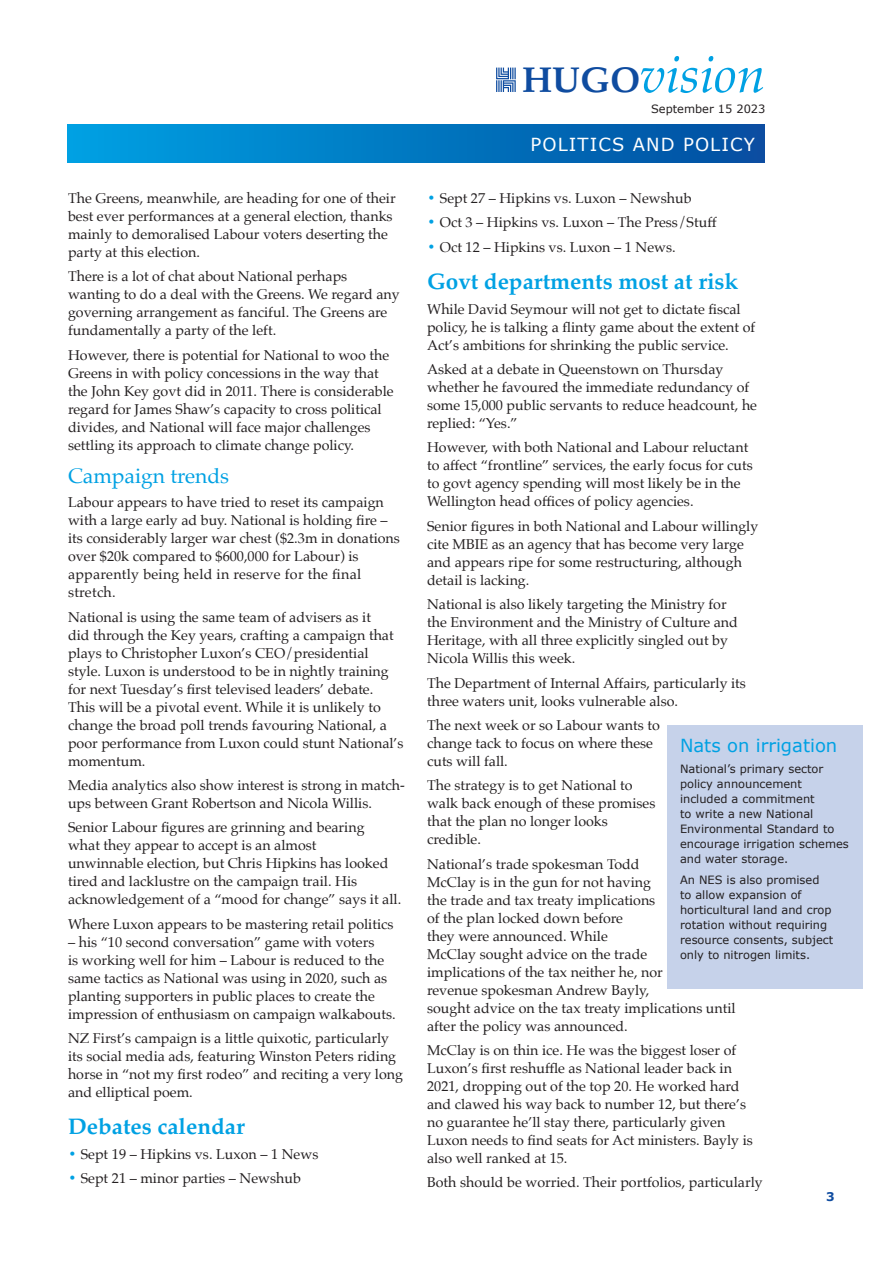
<style>
.page{position:relative;width:893px;height:1263px;background:#fff}
.page>*{position:absolute;margin:0;border:0;box-sizing:border-box;transform-origin:0 0}
.t1{font:italic 51.3px "Palatino";color:#00a1e3}
.t2{font:700 22.5px "Palatino";color:#00a1e3}
.t3{font:21px "Palatino";color:#00a1e3}
.t4{font:18px "Verdana";letter-spacing:.06em;color:#fff}
.t5{font:18px "Verdana";color:#00a1e3}
.t6{font:14.25px/18px "Palatino";color:#231f20}
.t7{font:700 12px "Verdana";color:#0f4ca0}
.t8{font:11.4px/15px "Verdana";color:#231f20}
.s1{font-weight:700;color:#00a1e3}
.s2{font-weight:700;font-style:normal;font-size:36px;color:#0f4ca0}
</style>
<div class="page">
<svg style="left:496px;top:68px;width:20px;height:24px"></svg>
<div style="left:67px;top:125px;width:698px;height:38px;background:linear-gradient(to right,#00a1e3,#034ea0)"></div>
<div style="left:667px;top:725px;width:196px;height:264px;background:#c6d2ea"></div>
<p class="t6" style="left:68px;top:189px;width:329px">The Greens, meanwhile, are heading for one of their best ever performances at a general election, thanks mainly to demoralised Labour voters deserting the party at this election.</p>
<p class="t6" style="left:68px;top:268px;width:333px">There is a lot of chat about National perhaps wanting to do a deal with the Greens. We regard any governing arrangement as fanciful. The Greens are fundamentally a party of the left.</p>
<p class="t6" style="left:68px;top:346px;width:327px">However, there is potential for National to woo the Greens in with policy concessions in the way that the John Key govt did in 2011. There is considerable regard for James Shaw’s capacity to cross political divides, and National will face major challenges settling its approach to climate change policy.</p>
<h3 class="t3" style="left:68px;top:458px;width:163px">Campaign trends</h3>
<p class="t6" style="left:68px;top:493px;width:333px">Labour appears to have tried to reset its campaign with a large early ad buy. National is holding fire – its considerably larger war chest ($2.3m in donations over $20k compared to $600,000 for Labour) is apparently being held in reserve for the final stretch.</p>
<p class="t6" style="left:68px;top:608px;width:337px">National is using the same team of advisers as it<br>did through the Key years, crafting a campaign that plays to Christopher Luxon’s CEO/presidential style. Luxon is understood to be in nightly training for next Tuesday’s first televised leaders’ debate.<br>This will be a pivotal event. While it is unlikely to change the broad poll trends favouring National, a poor performance from Luxon could stunt National’s momentum.</p>
<p class="t6" style="left:68px;top:776px;width:338px">Media analytics also show interest is strong in match&shy;ups between Grant Robertson and Nicola Willis.</p>
<p class="t6" style="left:68px;top:818px;width:335px">Senior Labour figures are grinning and bearing<br>what they appear to accept is an almost<br>unwinnable election, but Chris Hipkins has looked tired and lacklustre on the campaign trail. His acknowledgement of a “mood for change” says it all.</p>
<p class="t6" style="left:68px;top:915px;width:327px">Where Luxon appears to be mastering retail politics</p>
<p class="t6" style="left:68px;top:933px;width:329px">– his “10 second conversation” game with voters<br>is working well for him – Labour is reduced to the same tactics as National was using in 2020, such as planting supporters in public places to create the impression of enthusiasm on campaign walkabouts.</p>
<p class="t6" style="left:68px;top:1029px;width:337px">NZ First’s campaign is a little quixotic, particularly its social media ads, featuring Winston Peters riding horse in “not my first rodeo” and reciting a very long and elliptical poem.</p>
<h2 class="t2" style="left:68px;top:1107px;width:178px">Debates calendar</h2>
<p class="t6" style="left:68px;top:1145px;width:252px"><span class="s1">•</span> Sept 19 – Hipkins vs. Luxon – 1 News</p>
<p class="t6" style="left:68px;top:1169px;width:234px"><span class="s1">•</span> Sept 21 – minor parties – Newshub</p>
<h1 class="t1" style="left:522px;top:31px;width:245px"><span class="s2">HUGO</span>vision</h1>
<p class="t8" style="left:651px;top:102px;width:116px">September 15 2023</p>
<p class="t4" style="left:531px;top:133px;width:226px">POLITICS AND POLICY</p>
<p class="t6" style="left:427px;top:189px;width:266px"><span class="s1">•</span> Sept 27 – Hipkins vs. Luxon – Newshub</p>
<p class="t6" style="left:427px;top:214px;width:291px"><span class="s1">•</span> Oct 3 – Hipkins vs. Luxon – The Press/Stuff</p>
<p class="t6" style="left:427px;top:238px;width:250px"><span class="s1">•</span> Oct 12 – Hipkins vs. Luxon – 1 News.</p>
<h2 class="t2" style="left:427px;top:262px;width:313px">Govt departments most at risk</h2>
<p class="t6" style="left:427px;top:300px;width:330px">While David Seymour will not get to dictate fiscal policy, he is talking a flinty game about the extent of<br>Act’s ambitions for shrinking the public service.</p>
<p class="t6" style="left:427px;top:360px;width:332px">Asked at a debate in Queenstown on Thursday whether he favoured the immediate redundancy of some 15,000 public servants to reduce headcount, he replied: “Yes.”</p>
<p class="t6" style="left:427px;top:438px;width:327px">However, with both National and Labour reluctant to affect “frontline” services, the early focus for cuts to govt agency spending will most likely be in the Wellington head offices of policy agencies.</p>
<p class="t6" style="left:427px;top:517px;width:333px">Senior figures in both National and Labour willingly cite MBIE as an agency that has become very large and appears ripe for some restructuring, although detail is lacking.</p>
<p class="t6" style="left:427px;top:595px;width:312px">National is also likely targeting the Ministry for the Environment and the Ministry of Culture and Heritage, with all three explicitly singled out by Nicola Willis this week.</p>
<p class="t6" style="left:427px;top:674px;width:320px">The Department of Internal Affairs, particularly its three waters unit, looks vulnerable also.</p>
<p class="t6" style="left:427px;top:716px;width:234px">The next week or so Labour wants to change tack to focus on where these cuts will fall.</p>
<p class="t6" style="left:427px;top:776px;width:230px">The strategy is to get National to walk back enough of these promises that the plan no longer looks credible.</p>
<p class="t6" style="left:427px;top:855px;width:310px">National’s trade spokesman Todd<br>McClay is in the gun for not having<br>the trade and tax treaty implications<br>of the plan locked down before<br>they were announced. While<br>McClay sought advice on the trade<br>implications of the tax neither he, nor<br>revenue spokesman Andrew Bayly,<br>sought advice on the tax treaty implications until after the policy was announced.</p>
<p class="t6" style="left:427px;top:1041px;width:327px">McClay is on thin ice. He was the biggest loser of Luxon’s first reshuffle as National leader back in 2021, dropping out of the top 20. He worked hard and clawed his way back to number 12, but there’s no guarantee he’ll stay there, particularly given Luxon needs to find seats for Act ministers. Bayly is also well ranked at 15.</p>
<p class="t6" style="left:427px;top:1173px;width:337px">Both should be worried. Their portfolios, particularly</p>
<p class="t5" style="left:680px;top:733px;width:159px">Nats on irrigation</p>
<p class="t8" style="left:680px;top:761px;width:170px">National’s primary sector policy announcement included a commitment<br>to write a new National<br>Environmental Standard to encourage irrigation schemes and water storage.</p>
<p class="t8" style="left:680px;top:873px;width:155px">An NES is also promised to allow expansion of horticultural land and crop rotation without requiring resource consents, subject only to nitrogen limits.</p>
<p class="t7" style="left:826px;top:1189px;width:10px">3</p>
</div>
